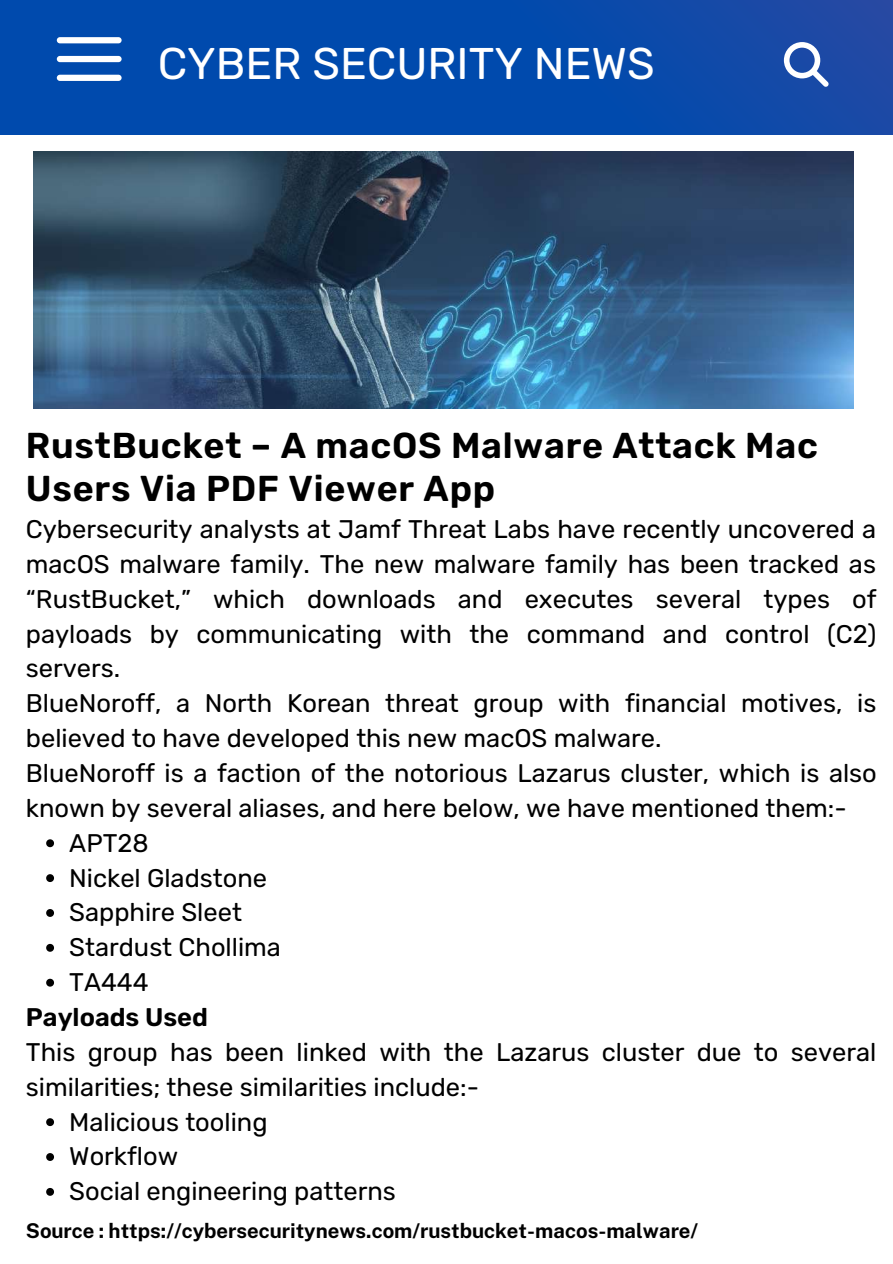
<style>
.page{position:relative;width:893px;height:1264px;background:#fff}
.page>*{position:absolute;margin:0;border:0;box-sizing:border-box;transform-origin:0 0}
.t1{font:44.4px "Rubik";color:#fff}
.t2{font:600 36px/42.8px "Rubik";letter-spacing:.02em;color:#000}
.t3{font:25.5px/34.8px "Rubik";color:#000}
.t4{font:600 25.5px "Rubik";color:#000}
.t5{font:700 20.4px "Public Sans";color:#000}
</style>
<div class="page">
<img style="left:33px;top:152px;width:820px;height:256px">
<svg style="left:0;top:0;width:892px;height:135px;fill:#004aad"></svg>
<div style="left:57px;top:37px;width:65px;height:6px;background:#fff;border-radius:3px"></div>
<div style="left:57px;top:56px;width:65px;height:6px;background:#fff;border-radius:3px"></div>
<div style="left:57px;top:75px;width:65px;height:6px;background:#fff;border-radius:3px"></div>
<svg style="left:783px;top:42px;width:45px;height:45px"></svg>
<svg style="left:46px;top:839px;width:8px;height:8px"></svg>
<svg style="left:46px;top:874px;width:8px;height:8px"></svg>
<svg style="left:46px;top:909px;width:8px;height:7px"></svg>
<svg style="left:46px;top:943px;width:8px;height:8px"></svg>
<svg style="left:46px;top:978px;width:8px;height:8px"></svg>
<svg style="left:46px;top:1118px;width:8px;height:8px"></svg>
<svg style="left:46px;top:1153px;width:8px;height:7px"></svg>
<svg style="left:46px;top:1188px;width:8px;height:7px"></svg>
<h1 class="t1" style="left:158px;top:37px;width:498px">CYBER SECURITY NEWS</h1>
<h2 class="t2" style="left:26px;top:424px;width:793px">RustBucket – A macOS Malware Attack Mac<br>Users Via PDF Viewer App</h2>
<p class="t3" style="left:26px;top:512px;width:852px">Cybersecurity analysts at Jamf Threat Labs have recently uncovered a macOS malware family. The new malware family has been tracked as “RustBucket,” which downloads and executes several types of payloads by communicating with the command and control (C2) servers.<br>BlueNoroff, a North Korean threat group with financial motives, is believed to have developed this new macOS malware.<br>BlueNoroff is a faction of the notorious Lazarus cluster, which is also known by several aliases, and here below, we have mentioned them:-</p>
<p class="t3" style="left:69px;top:825px;width:213px">APT28<br>Nickel Gladstone<br>Sapphire Sleet<br>Stardust Chollima<br>TA444</p>
<p class="t4" style="left:26px;top:1002px;width:184px">Payloads Used</p>
<p class="t3" style="left:26px;top:1034px;width:852px">This group has been linked with the Lazarus cluster due to several similarities; these similarities include:-</p>
<p class="t3" style="left:69px;top:1104px;width:328px">Malicious tooling<br>Workflow<br>Social engineering patterns</p>
<p class="t5" style="left:26px;top:1218px;width:673px">Source : https://cybersecuritynews.com/rustbucket-macos-malware/</p>
</div>
